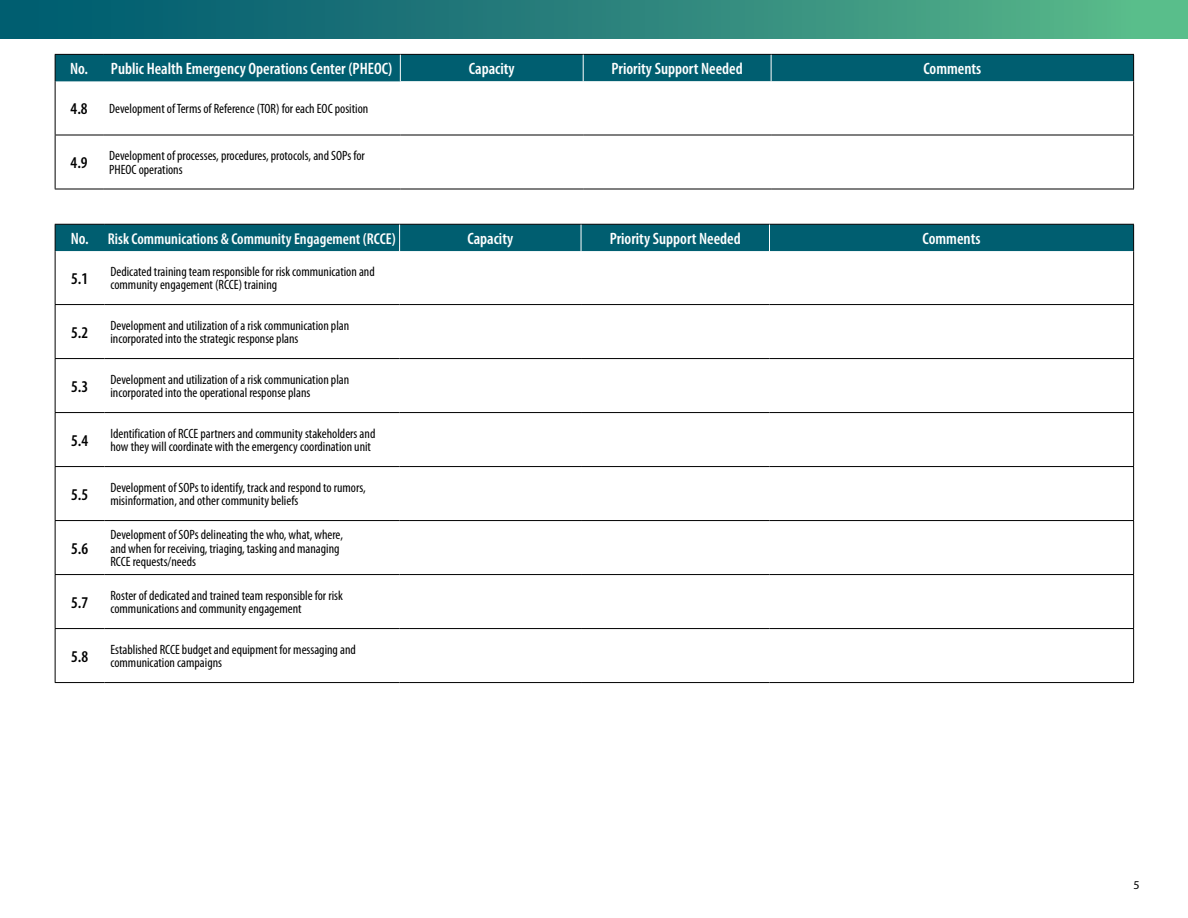
<style>
.page{position:relative;width:1188px;height:918px;background:#fff}
.page>*{position:absolute;margin:0;border:0;box-sizing:border-box;transform-origin:0 0}
.table_header_center{font:600 condensed 16.5px "Myriad Pro";color:#fff}
.Table_Data_1_center{font:600 condensed 16.5px "Myriad Pro";color:#000}
.table_header_center-2{font:600 condensed 15.75px "Myriad Pro";color:#fff}
.data_2nd_level_left{font:condensed 13.5px/13.5px "Myriad Pro";color:#000}
.Table_Data_2_left{font:condensed 13.5px/13.5px "Myriad Pro";color:#000}
.t1{font:12px "Myriad Pro";color:#000}
</style>
<div class="page">
<div style="left:0;top:0;width:1188px;height:38px;background:linear-gradient(to right,#00536e,#5cb88b)"></div>
<svg style="left:400px;top:81px;width:733px;height:108px"></svg>
<hr style="left:55px;top:81px;width:1px;height:54px;background:#000">
<hr style="left:1133px;top:81px;width:1px;height:54px;background:#000">
<hr style="left:55px;top:135px;width:48px;height:1px;background:#000">
<hr style="left:55px;top:135px;width:1px;height:54px;background:#000">
<hr style="left:103px;top:135px;width:297px;height:1px;background:#000">
<hr style="left:400px;top:135px;width:183px;height:1px;background:#000">
<hr style="left:583px;top:135px;width:188px;height:1px;background:#000">
<hr style="left:771px;top:135px;width:363px;height:1px;background:#000">
<hr style="left:1133px;top:135px;width:1px;height:54px;background:#000">
<hr style="left:55px;top:189px;width:48px;height:1px;background:#000">
<hr style="left:103px;top:189px;width:297px;height:1px;background:#000">
<hr style="left:400px;top:189px;width:183px;height:1px;background:#000">
<hr style="left:583px;top:189px;width:188px;height:1px;background:#000">
<hr style="left:771px;top:189px;width:363px;height:1px;background:#000">
<div style="left:55px;top:54px;width:1079px;height:27px;background:#005e70"></div>
<svg style="left:56px;top:251px;width:1077px;height:432px"></svg>
<hr style="left:55px;top:251px;width:1px;height:53px;background:#000">
<hr style="left:1133px;top:251px;width:1px;height:53px;background:#000">
<hr style="left:55px;top:304px;width:49px;height:1px;background:#000">
<hr style="left:55px;top:305px;width:1px;height:53px;background:#000">
<hr style="left:104px;top:304px;width:296px;height:1px;background:#000">
<hr style="left:400px;top:304px;width:181px;height:1px;background:#000">
<hr style="left:581px;top:304px;width:188px;height:1px;background:#000">
<hr style="left:770px;top:304px;width:364px;height:1px;background:#000">
<hr style="left:1133px;top:305px;width:1px;height:53px;background:#000">
<hr style="left:55px;top:358px;width:49px;height:1px;background:#000">
<hr style="left:55px;top:359px;width:1px;height:53px;background:#000">
<hr style="left:104px;top:358px;width:296px;height:1px;background:#000">
<hr style="left:400px;top:358px;width:181px;height:1px;background:#000">
<hr style="left:581px;top:358px;width:188px;height:1px;background:#000">
<hr style="left:770px;top:358px;width:364px;height:1px;background:#000">
<hr style="left:1133px;top:359px;width:1px;height:53px;background:#000">
<hr style="left:55px;top:412px;width:49px;height:1px;background:#000">
<hr style="left:55px;top:413px;width:1px;height:53px;background:#000">
<hr style="left:104px;top:412px;width:296px;height:1px;background:#000">
<hr style="left:400px;top:412px;width:181px;height:1px;background:#000">
<hr style="left:581px;top:412px;width:188px;height:1px;background:#000">
<hr style="left:770px;top:412px;width:364px;height:1px;background:#000">
<hr style="left:1133px;top:413px;width:1px;height:53px;background:#000">
<hr style="left:55px;top:466px;width:49px;height:1px;background:#000">
<hr style="left:55px;top:467px;width:1px;height:53px;background:#000">
<hr style="left:104px;top:466px;width:296px;height:1px;background:#000">
<hr style="left:400px;top:466px;width:181px;height:1px;background:#000">
<hr style="left:581px;top:466px;width:188px;height:1px;background:#000">
<hr style="left:770px;top:466px;width:364px;height:1px;background:#000">
<hr style="left:1133px;top:467px;width:1px;height:53px;background:#000">
<hr style="left:55px;top:520px;width:49px;height:1px;background:#000">
<hr style="left:55px;top:521px;width:1px;height:53px;background:#000">
<hr style="left:104px;top:520px;width:296px;height:1px;background:#000">
<hr style="left:400px;top:520px;width:181px;height:1px;background:#000">
<hr style="left:581px;top:520px;width:188px;height:1px;background:#000">
<hr style="left:770px;top:520px;width:364px;height:1px;background:#000">
<hr style="left:1133px;top:521px;width:1px;height:53px;background:#000">
<hr style="left:55px;top:574px;width:49px;height:1px;background:#000">
<hr style="left:55px;top:575px;width:1px;height:53px;background:#000">
<hr style="left:104px;top:574px;width:296px;height:1px;background:#000">
<hr style="left:400px;top:574px;width:181px;height:1px;background:#000">
<hr style="left:581px;top:574px;width:188px;height:1px;background:#000">
<hr style="left:770px;top:574px;width:364px;height:1px;background:#000">
<hr style="left:1133px;top:575px;width:1px;height:53px;background:#000">
<hr style="left:55px;top:628px;width:49px;height:1px;background:#000">
<hr style="left:55px;top:629px;width:1px;height:53px;background:#000">
<hr style="left:104px;top:628px;width:296px;height:1px;background:#000">
<hr style="left:400px;top:628px;width:181px;height:1px;background:#000">
<hr style="left:581px;top:628px;width:188px;height:1px;background:#000">
<hr style="left:770px;top:628px;width:364px;height:1px;background:#000">
<hr style="left:1133px;top:629px;width:1px;height:53px;background:#000">
<hr style="left:55px;top:682px;width:49px;height:1px;background:#000">
<hr style="left:104px;top:682px;width:296px;height:1px;background:#000">
<hr style="left:400px;top:682px;width:181px;height:1px;background:#000">
<hr style="left:581px;top:682px;width:188px;height:1px;background:#000">
<hr style="left:770px;top:682px;width:364px;height:1px;background:#000">
<div style="left:55px;top:224px;width:1079px;height:27px;background:#005e70"></div>
<p class="table_header_center" style="left:70px;top:60px;width:19px">No.</p>
<p class="table_header_center" style="left:111px;top:60px;width:283px">Public Health Emergency Operations Center (PHEOC)</p>
<p class="table_header_center" style="left:469px;top:60px;width:47px">Capacity</p>
<p class="table_header_center" style="left:612px;top:60px;width:133px">Priority Support Needed</p>
<p class="table_header_center" style="left:923px;top:60px;width:59px">Comments</p>
<p class="Table_Data_1_center" style="left:71px;top:100px;width:19px">4.8</p>
<p class="Table_Data_2_left" style="left:109px;top:102px;width:261px">Development of Terms of Reference (TOR) for each EOC position</p>
<p class="Table_Data_1_center" style="left:71px;top:154px;width:19px">4.9</p>
<p class="Table_Data_2_left" style="left:109px;top:149px;width:257px">Development of processes, procedures, protocols, and SOPs for<br>PHEOC operations</p>
<p class="table_header_center" style="left:71px;top:229px;width:19px">No.</p>
<p class="table_header_center-2" style="left:108px;top:230px;width:289px">Risk Communications &amp; Community Engagement (RCCE)</p>
<p class="table_header_center" style="left:467px;top:229px;width:47px">Capacity</p>
<p class="table_header_center" style="left:610px;top:229px;width:133px">Priority Support Needed</p>
<p class="table_header_center" style="left:923px;top:229px;width:59px">Comments</p>
<p class="Table_Data_1_center" style="left:71px;top:269px;width:19px">5.1</p>
<p class="Table_Data_2_left" style="left:110px;top:265px;width:266px">Dedicated training team responsible for risk communication and community engagement (RCCE) training</p>
<p class="Table_Data_1_center" style="left:71px;top:323px;width:19px">5.2</p>
<p class="data_2nd_level_left" style="left:110px;top:319px;width:240px">Development and utilization of a risk communication plan incorporated into the strategic response plans</p>
<p class="Table_Data_1_center" style="left:71px;top:377px;width:19px">5.3</p>
<p class="data_2nd_level_left" style="left:110px;top:373px;width:240px">Development and utilization of a risk communication plan incorporated into the operational response plans</p>
<p class="Table_Data_1_center" style="left:71px;top:431px;width:19px">5.4</p>
<p class="data_2nd_level_left" style="left:110px;top:427px;width:266px">Identification of RCCE partners and community stakeholders and how they will coordinate with the emergency coordination unit</p>
<p class="Table_Data_1_center" style="left:71px;top:485px;width:19px">5.5</p>
<p class="data_2nd_level_left" style="left:110px;top:481px;width:257px">Development of SOPs to identify, track and respond to rumors, misinformation, and other community beliefs</p>
<p class="Table_Data_1_center" style="left:71px;top:539px;width:19px">5.6</p>
<p class="data_2nd_level_left" style="left:110px;top:528px;width:234px">Development of SOPs delineating the who, what, where, and when for receiving, triaging, tasking and managing<br>RCCE requests/needs</p>
<p class="Table_Data_1_center" style="left:71px;top:593px;width:19px">5.7</p>
<p class="data_2nd_level_left" style="left:110px;top:589px;width:234px">Roster of dedicated and trained team responsible for risk communications and community engagement</p>
<p class="Table_Data_1_center" style="left:71px;top:647px;width:19px">5.8</p>
<p class="data_2nd_level_left" style="left:110px;top:643px;width:247px">Established RCCE budget and equipment for messaging and communication campaigns</p>
<p class="t1" style="left:1133px;top:879px;width:8px">5</p>
</div>
